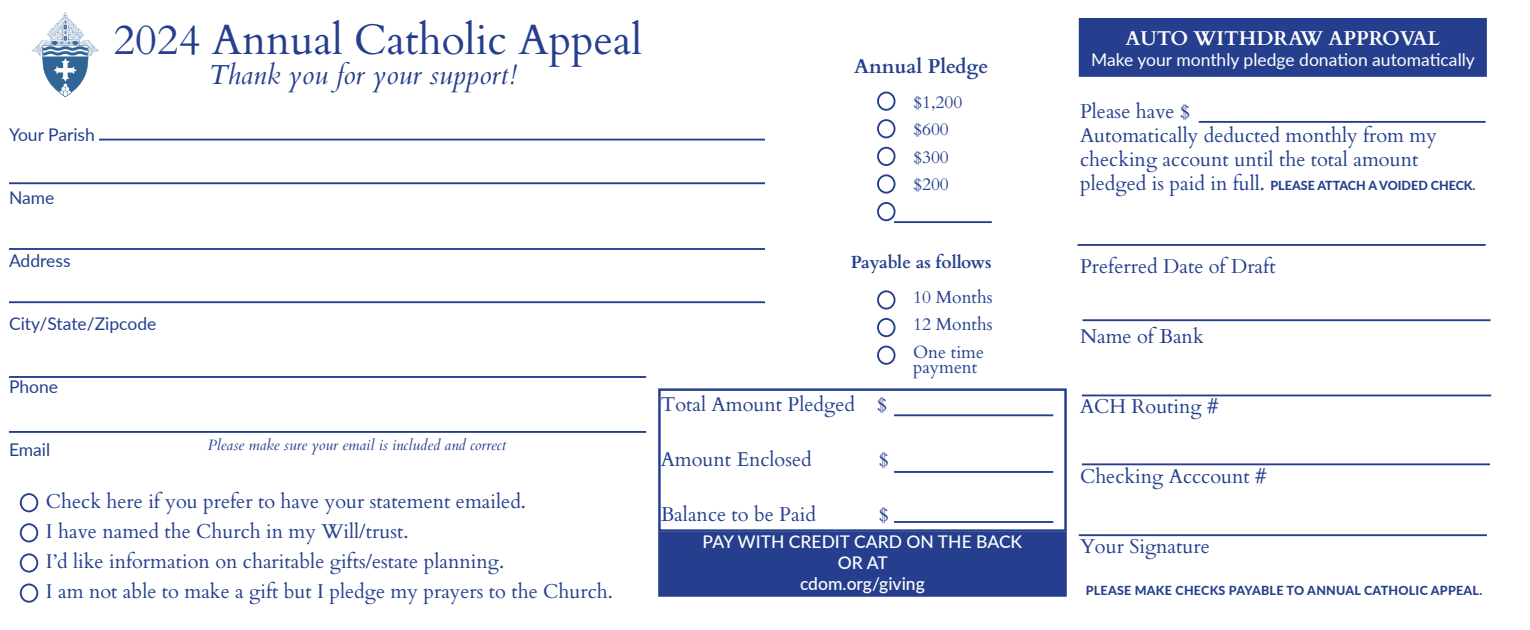
<style>
.page{position:relative;width:1530px;height:630px;background:#fff}
.page>*{position:absolute;margin:0;border:0;box-sizing:border-box;transform-origin:0 0}
.t1{font:42.5px "Cardo";color:#253f8e}
.t2{font:italic 27.5px "Cardo";color:#253f8e}
.t3{font:20px/24px "Cardo";color:#253f8e}
.t4{font:700 20px "Cardo";color:#fff}
.t5{font:700 20px "Cardo";color:#253f8e}
.t6{font:17.5px "Lato";color:#253f8e}
.t7{font:17.5px "Cardo";color:#253f8e}
.t8{font:500 17.5px "Lato";color:#fff}
.t9{font:17.5px "Lato";color:#fff}
.t10{font:700 17.5px "Cardo";color:#253f8e}
.t11{font:italic 15px "Cardo";color:#253f8e}
.t12{font:800 12.5px "Lato";letter-spacing:.02em;color:#253f8e}
.t13{font:800 12.5px "Lato";color:#253f8e}
.s1{font-family:"Cardo";font-weight:400;font-size:20px}
</style>
<div class="page">
<svg style="left:31px;top:13px;width:68px;height:84px"></svg>
<div style="left:658px;top:388px;width:409px;height:144px;border:2px solid #253f8e"></div>
<div style="left:659px;top:533px;width:407px;height:62px;background:#253f8e"></div>
<div style="left:658px;top:532px;width:409px;height:65px;border:2px solid #253f8e"></div>
<div style="left:1080px;top:19px;width:406px;height:57px;background:#253f8e"></div>
<div style="left:1079px;top:18px;width:408px;height:59px;border:2px solid #253f8e"></div>
<hr style="left:894px;top:414px;width:159px;height:2px;background:#253f8e">
<hr style="left:894px;top:471px;width:159px;height:2px;background:#253f8e">
<hr style="left:894px;top:521px;width:159px;height:2px;background:#253f8e">
<hr style="left:1078px;top:244px;width:408px;height:2px;background:#253f8e">
<hr style="left:1199px;top:121px;width:287px;height:2px;background:#253f8e">
<hr style="left:1083px;top:319px;width:408px;height:2px;background:#253f8e">
<hr style="left:1082px;top:395px;width:409px;height:1px;background:#253f8e">
<hr style="left:1082px;top:463px;width:408px;height:2px;background:#253f8e">
<hr style="left:1079px;top:534px;width:408px;height:2px;background:#253f8e">
<div style="left:20px;top:493px;width:18px;height:19px;border:2px solid #253f8e;border-radius:50%"></div>
<div style="left:20px;top:523px;width:18px;height:19px;border:2px solid #253f8e;border-radius:50%"></div>
<div style="left:20px;top:553px;width:18px;height:20px;border:2px solid #253f8e;border-radius:50%"></div>
<div style="left:20px;top:583px;width:18px;height:20px;border:2px solid #253f8e;border-radius:50%"></div>
<hr style="left:9px;top:182px;width:756px;height:2px;background:#253f8e">
<hr style="left:9px;top:376px;width:637px;height:2px;background:#253f8e">
<hr style="left:9px;top:431px;width:637px;height:2px;background:#253f8e">
<hr style="left:9px;top:248px;width:756px;height:2px;background:#253f8e">
<hr style="left:9px;top:301px;width:756px;height:2px;background:#253f8e">
<hr style="left:99px;top:139px;width:666px;height:2px;background:#253f8e">
<div style="left:877px;top:92px;width:19px;height:19px;border:2px solid #253f8e;border-radius:50%"></div>
<div style="left:877px;top:119px;width:19px;height:19px;border:2px solid #253f8e;border-radius:50%"></div>
<div style="left:877px;top:147px;width:19px;height:19px;border:2px solid #253f8e;border-radius:50%"></div>
<div style="left:877px;top:174px;width:19px;height:20px;border:2px solid #253f8e;border-radius:50%"></div>
<div style="left:877px;top:202px;width:19px;height:19px;border:2px solid #253f8e;border-radius:50%"></div>
<div style="left:877px;top:290px;width:19px;height:20px;border:2px solid #253f8e;border-radius:50%"></div>
<div style="left:877px;top:318px;width:19px;height:19px;border:2px solid #253f8e;border-radius:50%"></div>
<div style="left:877px;top:346px;width:19px;height:19px;border:2px solid #253f8e;border-radius:50%"></div>
<hr style="left:894px;top:221px;width:98px;height:2px;background:#253f8e">
<p class="t6" style="left:9px;top:122px;width:88px">Your Parish</p>
<p class="t6" style="left:9px;top:185px;width:47px">Name</p>
<p class="t1" style="left:113px;top:6px;width:530px">2024 Annual Catholic Appeal</p>
<p class="t2" style="left:209px;top:59px;width:310px">Thank you for your support!</p>
<p class="t5" style="left:854px;top:50px;width:136px">Annual Pledge</p>
<p class="t7" style="left:913px;top:88px;width:51px">$1,200</p>
<p class="t7" style="left:913px;top:115px;width:37px">$600</p>
<p class="t7" style="left:913px;top:143px;width:37px">$300</p>
<p class="t7" style="left:913px;top:170px;width:37px">$200</p>
<p class="t6" style="left:9px;top:248px;width:63px">Address</p>
<p class="t6" style="left:9px;top:311px;width:149px">City/State/Zipcode</p>
<p class="t6" style="left:9px;top:374px;width:51px">Phone</p>
<p class="t6" style="left:9px;top:437px;width:43px">Email</p>
<p class="t11" style="left:208px;top:436px;width:300px">Please make sure your email is included and correct</p>
<p class="t3" style="left:46px;top:488px;width:482px">Check here if you prefer to have your statement emailed.</p>
<p class="t3" style="left:46px;top:518px;width:364px">I have named the Church in my Will/trust.</p>
<p class="t3" style="left:46px;top:548px;width:460px">I’d like information on charitable gifts/estate planning.</p>
<p class="t3" style="left:46px;top:578px;width:569px">I am not able to make a gift but I pledge my prayers to the Church.</p>
<p class="t10" style="left:851px;top:248px;width:142px">Payable as follows</p>
<p class="t7" style="left:913px;top:283px;width:81px">10 Months</p>
<p class="t7" style="left:913px;top:310px;width:81px">12 Months</p>
<p class="t7" style="left:913px;top:338px;width:72px">One time</p>
<p class="t7" style="left:913px;top:353px;width:66px">payment</p>
<p class="t3" style="left:661px;top:391px;width:228px">Total Amount Pledged $</p>
<p class="t3" style="left:661px;top:446px;width:153px">Amount Enclosed</p>
<p class="t3" style="left:878px;top:446px;width:12px">$</p>
<p class="t3" style="left:661px;top:501px;width:157px">Balance to be Paid</p>
<p class="t3" style="left:878px;top:501px;width:12px">$</p>
<p class="t8" style="left:703px;top:529px;width:321px">PAY WITH CREDIT CARD ON THE BACK</p>
<p class="t8" style="left:838px;top:550px;width:51px">OR AT</p>
<p class="t8" style="left:800px;top:571px;width:126px">cdom.org/giving</p>
<p class="t4" style="left:1125px;top:22px;width:316px">AUTO WITHDRAW APPROVAL</p>
<p class="t9" style="left:1091px;top:47px;width:385px">Make your monthly pledge donation automatically</p>
<p class="t3" style="left:1080px;top:98px;width:112px">Please have $</p>
<p class="t3" style="left:1080px;top:122px;width:359px">Automatically deducted monthly from my checking account until the total amount</p>
<p class="t13" style="left:1080px;top:176px;width:397px"><span class="s1">pledged is paid in full.</span> PLEASE ATTACH A VOIDED CHECK.</p>
<p class="t3" style="left:1080px;top:253px;width:197px">Preferred Date of Draft</p>
<p class="t3" style="left:1080px;top:323px;width:125px">Name of Bank</p>
<p class="t3" style="left:1080px;top:393px;width:140px">ACH Routing #</p>
<p class="t3" style="left:1080px;top:463px;width:188px">Checking Acccount #</p>
<p class="t3" style="left:1080px;top:533px;width:131px">Your Signature</p>
<p class="t12" style="left:1086px;top:582px;width:398px">PLEASE MAKE CHECKS PAYABLE TO ANNUAL CATHOLIC APPEAL.</p>
</div>
